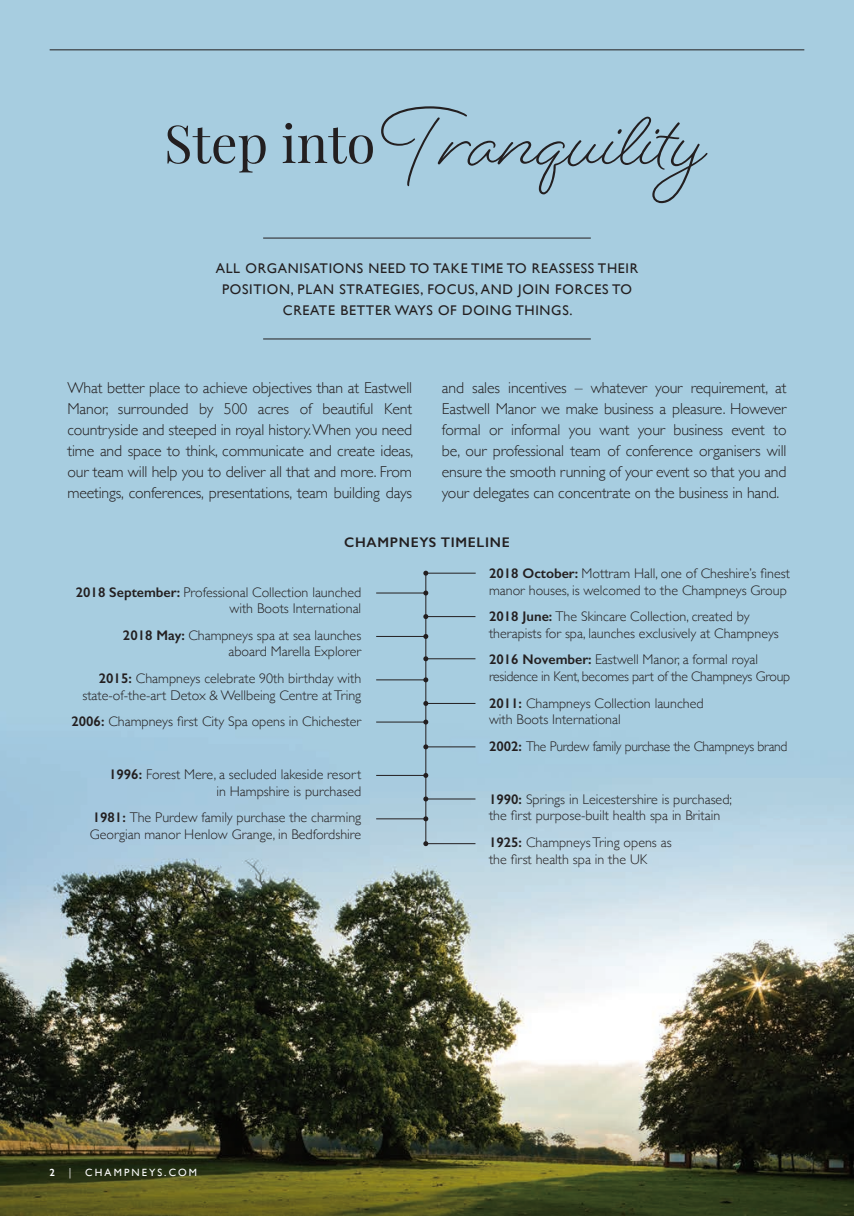
<style>
.page{position:relative;width:854px;height:1216px;background:#fff}
.page>*{position:absolute;margin:0;border:0;box-sizing:border-box;transform-origin:0 0}
.t1{font:87.5px "Beloved Script";color:#231f20}
.t2{font:300 15.75px/21px "Gill Sans";letter-spacing:-.01em;color:#231f20;text-align:justify}
.t3{font:300 14px/16.6px "Gill Sans";color:#231f20}
.t4{font:300 14px/26.6px "Gill Sans";letter-spacing:-.02em;color:#231f20}
.t5{font:14px/21px "Gill Sans";letter-spacing:.05em;color:#231f20;text-align:center}
.t6{font:10.5px "Gill Sans";letter-spacing:.2em;color:#fff}
.s1{font-family:"Playfair Display";font-size:52.5px}
.s2{font-weight:600}
.s3{font-family:"Futura BT"}
</style>
<div class="page">
<img style="left:0;top:0;width:853px;height:1102px">
<svg style="left:0;top:1102px;width:853px;height:113px;background:#464725"></svg>
<hr style="left:50px;top:50px;width:754px;height:1px;background:#231f20">
<hr style="left:263px;top:238px;width:327px;height:1px;background:#231f20">
<hr style="left:263px;top:338px;width:327px;height:1px;background:#231f20">
<hr style="left:426px;top:573px;width:49px;height:1px;background:#231f20">
<hr style="left:376px;top:592px;width:49px;height:1px;background:#231f20">
<hr style="left:425px;top:658px;width:50px;height:1px;background:#231f20">
<hr style="left:376px;top:679px;width:49px;height:1px;background:#231f20">
<hr style="left:425px;top:746px;width:50px;height:1px;background:#231f20">
<hr style="left:376px;top:775px;width:49px;height:1px;background:#231f20">
<hr style="left:425px;top:843px;width:50px;height:1px;background:#231f20">
<hr style="left:425px;top:616px;width:50px;height:1px;background:#231f20">
<hr style="left:376px;top:636px;width:49px;height:1px;background:#231f20">
<hr style="left:425px;top:703px;width:50px;height:1px;background:#231f20">
<hr style="left:376px;top:721px;width:49px;height:1px;background:#231f20">
<hr style="left:425px;top:798px;width:50px;height:1px;background:#231f20">
<hr style="left:376px;top:818px;width:49px;height:1px;background:#231f20">
<hr style="left:425px;top:571px;width:1px;height:272px;background:#231f20">
<svg style="left:423px;top:570px;width:5px;height:5px"></svg>
<svg style="left:423px;top:677px;width:5px;height:5px"></svg>
<svg style="left:423px;top:796px;width:5px;height:5px"></svg>
<svg style="left:423px;top:614px;width:5px;height:5px"></svg>
<svg style="left:423px;top:719px;width:5px;height:5px"></svg>
<svg style="left:423px;top:841px;width:5px;height:5px"></svg>
<svg style="left:423px;top:590px;width:5px;height:5px"></svg>
<svg style="left:423px;top:701px;width:5px;height:5px"></svg>
<svg style="left:423px;top:816px;width:5px;height:5px"></svg>
<svg style="left:423px;top:634px;width:5px;height:5px"></svg>
<svg style="left:423px;top:744px;width:5px;height:5px"></svg>
<svg style="left:423px;top:656px;width:5px;height:5px"></svg>
<svg style="left:423px;top:773px;width:5px;height:4px"></svg>
<h1 class="t1" style="left:164px;top:82px;width:539px"><span class="s1">Step into</span>Tranquility</h1>
<p class="t5" style="left:216px;top:257px;width:424px">ALL ORGANISATIONS NEED TO TAKE TIME TO REASSESS THEIR<br>POSITION, PLAN STRATEGIES, FOCUS, AND JOIN FORCES TO<br>CREATE BETTER WAYS OF DOING THINGS.</p>
<p class="t2" style="left:67px;top:376px;width:347px">What better place to achieve objectives than at Eastwell Manor, surrounded by 500 acres of beautiful Kent countryside and steeped in royal history. When you need time and space to think, communicate and create ideas, our team will help you to deliver all that and more. From meetings, conferences, presentations, team building days</p>
<p class="t2" style="left:441px;top:376px;width:346px">and sales incentives – whatever your requirement, at Eastwell Manor we make business a pleasure. However formal or informal you want your business event to be, our professional team of conference organisers will ensure the smooth running of your event so that you and your delegates can concentrate on the business in hand.</p>
<p class="t3" style="left:489px;top:526px;width:302px;line-height:30.6px;text-indent:-145px"><span class="s2">CHAMPNEYS TIMELINE<br>2018 October:</span> Mottram Hall, one of Cheshire’s finest</p>
<p class="t3" style="left:489px;top:576px;width:299px;line-height:26.6px">manor houses, is welcomed to the Champneys Group<br><span class="s2">2018 June:</span> The Skincare Collection, created by</p>
<p class="t3" style="left:489px;top:619px;width:291px;line-height:26.6px">therapists for spa, launches exclusively at Champneys<br><span class="s2">2016 November:</span> Eastwell Manor, a formal royal</p>
<p class="t4" style="left:489px;top:662px;width:302px">residence in Kent, becomes part of the Champneys Group<br><span class="s2">2011:</span> Champneys Collection launched</p>
<p class="t4" style="left:489px;top:705px;width:300px">with Boots International<br><span class="s2">2002:</span> The Purdew family purchase the Champneys brand</p>
<p class="t3" style="left:76px;top:583px;width:287px;text-align:right"><span class="s2">2018 September:</span> Professional Collection launched with Boots International</p>
<p class="t3" style="left:123px;top:626px;width:240px;text-align:right"><span class="s2">2018 May:</span> Champneys spa at sea launches aboard Marella Explorer</p>
<p class="t3" style="left:82px;top:669px;width:280px;text-align:right"><span class="s2">2015:</span> Champneys celebrate 90th birthday with state-of-the-art Detox &amp; Wellbeing Centre at Tring</p>
<p class="t3" style="left:71px;top:712px;width:291px"><span class="s2">2006:</span> Champneys first City Spa opens in Chichester</p>
<p class="t3" style="left:109px;top:765px;width:253px;text-align:right"><span class="s2">1996:</span> Forest Mere, a secluded lakeside resort in Hampshire is purchased</p>
<p class="t3" style="left:90px;top:808px;width:273px"><span class="s2">1981:</span> The Purdew family purchase the charming<br>Georgian manor Henlow Grange, in Bedfordshire</p>
<p class="t6" style="left:50px;top:1166px;width:149px"><span class="s2">2</span> <span class="s3">|</span> CHAMPNEYS.COM</p>
<p class="t3" style="left:489px;top:790px;width:244px"><span class="s2">1990:</span> Springs in Leicestershire is purchased; the first purpose-built health spa in Britain</p>
<p class="t3" style="left:489px;top:833px;width:184px"><span class="s2">1925:</span> Champneys Tring opens as the first health spa in the UK</p>
</div>
